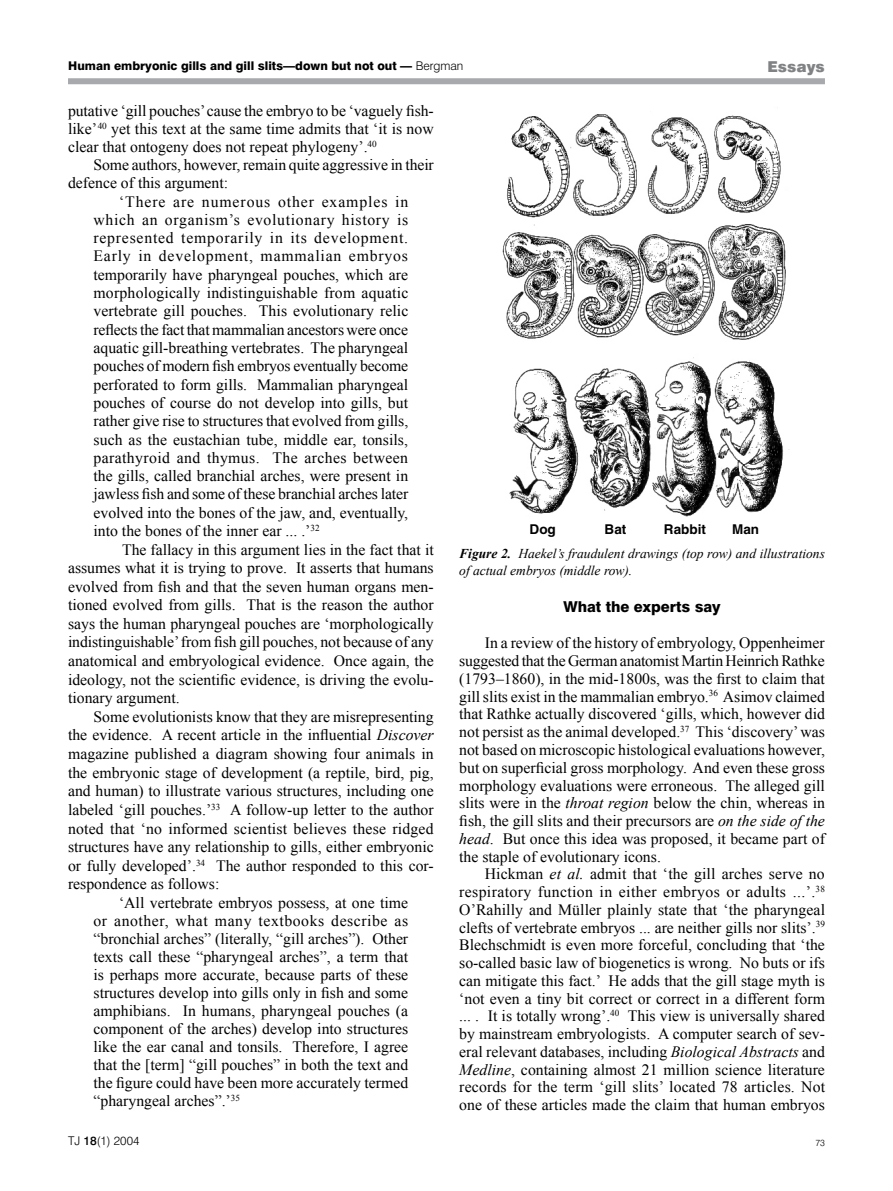
<style>
.page{position:relative;width:893px;height:1191px;background:#fff}
.page>*{position:absolute;margin:0;border:0;box-sizing:border-box;transform-origin:0 0}
.t1{font:15.75px/17.7px "Times New Roman";color:#000;text-align:justify}
.t2{font:15.75px "Times New Roman";letter-spacing:.05em;color:#000}
.t3{font:15.75px "Times New Roman";letter-spacing:.045em;color:#000}
.t4{font:15.75px "Times New Roman";letter-spacing:.025em;color:#000}
.t5{font:15.75px "Times New Roman";letter-spacing:.035em;color:#000}
.t6{font:15.75px "Times New Roman";letter-spacing:.055em;color:#000}
.t7{font:800 15px "Swiss 721 BT";color:#000}
.t8{font:900 15px "Swiss 721 BT";color:#808284}
.t9{font:italic 13.5px/16.2px "Times New Roman";color:#000}
.t10{font:700 13.5px "Helvetica";color:#000}
.t11{font:800 12px "Swiss 721 BT";color:#000}
.t12{font:300 12px "Swiss 721 BT";color:#000}
.t13{font:300 9px "Swiss 721 BT";color:#000}
.s1{font-weight:300}
.s2{font-style:italic}
.s3{font-weight:700}
.s4{font-weight:500}
</style>
<div class="page">
<div style="left:68px;top:78px;width:757px;height:6px;background:#a7a9ac"></div>
<img style="left:502px;top:114px;width:287px;height:403px">
<p class="t11" style="left:68px;top:59px;width:397px">Human embryonic gills and gill slits—down but not out — <span class="s1">Bergman</span></p>
<p class="t8" style="left:767px;top:58px;width:59px">Essays</p>
<p class="t1" style="left:68px;top:102px;width:367px">putative ‘gill pouches’ cause the embryo to be ‘vaguely fish&shy;like’<sup>40</sup> yet this text at the same time admits that ‘it is now clear that ontogeny does not repeat phylogeny’.<sup>40</sup></p>
<p class="t1" style="left:94px;top:156px;width:342px">Some authors, however, remain quite aggressive in their</p>
<p class="t1" style="left:68px;top:174px;width:162px">defence of this argument:</p>
<p class="t6" style="left:119px;top:191px;width:291px">‘There are numerous other examples in</p>
<p class="t3" style="left:94px;top:209px;width:316px">which an organism’s evolutionary history is</p>
<p class="t2" style="left:94px;top:227px;width:316px">represented temporarily in its development.</p>
<p class="t2" style="left:94px;top:245px;width:316px">Early in development, mammalian embryos</p>
<p class="t1" style="left:94px;top:265px;width:316px">temporarily have pharyngeal pouches, which are</p>
<p class="t1" style="left:94px;top:284px;width:316px">morphologically indistinguishable from aquatic</p>
<p class="t1" style="left:94px;top:302px;width:316px">vertebrate gill pouches. This evolutionary relic</p>
<p class="t1" style="left:94px;top:320px;width:316px">reflects the fact that mammalian ancestors were once</p>
<p class="t1" style="left:94px;top:338px;width:316px">aquatic gill-breathing vertebrates. The pharyngeal</p>
<p class="t1" style="left:94px;top:357px;width:316px">pouches of modern fish embryos eventually become</p>
<p class="t1" style="left:94px;top:375px;width:316px">perforated to form gills. Mammalian pharyngeal</p>
<p class="t1" style="left:94px;top:393px;width:316px">pouches of course do not develop into gills, but</p>
<p class="t1" style="left:94px;top:412px;width:316px">rather give rise to structures that evolved from gills,</p>
<p class="t1" style="left:94px;top:430px;width:316px">such as the eustachian tube, middle ear, tonsils,</p>
<p class="t4" style="left:94px;top:447px;width:316px">parathyroid and thymus. The arches between</p>
<p class="t1" style="left:94px;top:467px;width:316px">the gills, called branchial arches, were present in</p>
<p class="t1" style="left:94px;top:485px;width:316px">jawless fish and some of these branchial arches later</p>
<p class="t1" style="left:94px;top:503px;width:316px">evolved into the bones of the jaw, and, eventually,</p>
<p class="t1" style="left:94px;top:521px;width:228px">into the bones of the inner ear ... .’<sup>32</sup></p>
<p class="t1" style="left:122px;top:540px;width:313px">The fallacy in this argument lies in the fact that it</p>
<p class="t1" style="left:68px;top:559px;width:367px">assumes what it is trying to prove. It asserts that humans</p>
<p class="t1" style="left:68px;top:577px;width:367px">evolved from fish and that the seven human organs men-</p>
<p class="t1" style="left:68px;top:596px;width:367px">tioned evolved from gills. That is the reason the author</p>
<p class="t1" style="left:68px;top:614px;width:367px">says the human pharyngeal pouches are ‘morphologically</p>
<p class="t1" style="left:68px;top:633px;width:367px">indistinguishable’ from fish gill pouches, not because of any</p>
<p class="t1" style="left:68px;top:651px;width:367px">anatomical and embryological evidence. Once again, the</p>
<p class="t1" style="left:68px;top:670px;width:367px">ideology, not the scientific evidence, is driving the evolu-</p>
<p class="t1" style="left:68px;top:688px;width:113px">tionary argument.</p>
<p class="t1" style="left:94px;top:707px;width:342px">Some evolutionists know that they are misrepresenting</p>
<p class="t1" style="left:68px;top:726px;width:367px">the evidence. A recent article in the influential <span class="s2">Discover</span></p>
<p class="t1" style="left:68px;top:744px;width:367px">magazine published a diagram showing four animals in</p>
<p class="t1" style="left:68px;top:763px;width:367px">the embryonic stage of development (a reptile, bird, pig,</p>
<p class="t1" style="left:68px;top:782px;width:367px">and human) to illustrate various structures, including one</p>
<p class="t1" style="left:68px;top:800px;width:367px">labeled ‘gill pouches.’<sup>33</sup> A follow-up letter to the author</p>
<p class="t1" style="left:68px;top:819px;width:367px">noted that ‘no informed scientist believes these ridged</p>
<p class="t1" style="left:68px;top:838px;width:367px">structures have any relationship to gills, either embryonic</p>
<p class="t1" style="left:68px;top:856px;width:367px">or fully developed’.<sup>34</sup> The author responded to this cor-</p>
<p class="t1" style="left:68px;top:875px;width:153px">respondence as follows:</p>
<p class="t1" style="left:119px;top:893px;width:291px">‘All vertebrate embryos possess, at one time</p>
<p class="t5" style="left:94px;top:910px;width:316px">or another, what many textbooks describe as</p>
<p class="t1" style="left:94px;top:930px;width:316px">“bronchial arches” (literally, “gill arches”). Other</p>
<p class="t1" style="left:94px;top:948px;width:316px">texts call these “pharyngeal arches”, a term that</p>
<p class="t1" style="left:94px;top:966px;width:316px">is perhaps more accurate, because parts of these</p>
<p class="t1" style="left:94px;top:984px;width:316px">structures develop into gills only in fish and some</p>
<p class="t1" style="left:94px;top:1002px;width:316px">amphibians. In humans, pharyngeal pouches (a</p>
<p class="t1" style="left:94px;top:1020px;width:316px">component of the arches) develop into structures</p>
<p class="t1" style="left:94px;top:1038px;width:316px">like the ear canal and tonsils. Therefore, I agree</p>
<p class="t1" style="left:94px;top:1056px;width:316px">that the [term] “gill pouches” in both the text and</p>
<p class="t1" style="left:94px;top:1074px;width:316px">the figure could have been more accurately termed</p>
<p class="t1" style="left:94px;top:1092px;width:148px">“pharyngeal arches”.’<sup>35</sup></p>
<p class="t10" style="left:530px;top:521px;width:28px">Dog</p>
<p class="t10" style="left:605px;top:521px;width:23px">Bat</p>
<p class="t10" style="left:664px;top:521px;width:43px">Rabbit</p>
<p class="t10" style="left:732px;top:521px;width:28px">Man</p>
<p class="t9" style="left:459px;top:545px;width:367px"><span class="s3">Figure 2.</span> Haekel’s fraudulent drawings (top row) and illustrations of actual embryos (middle row).</p>
<p class="t7" style="left:564px;top:597px;width:159px">What the experts say</p>
<p class="t1" style="left:459px;top:634px;width:367px;text-indent:26px">In a review of the history of embryology, Oppenheimer suggested that the German anatomist Martin Heinrich Rathke (1793–1860), in the mid-1800s, was the first to claim that gill slits exist in the mammalian embryo.<sup>36</sup> Asimov claimed that Rathke actually discovered ‘gills, which, however did not persist as the animal developed.<sup>37</sup> This ‘discovery’ was not based on microscopic histological evaluations however, but on superficial gross morphology. And even these gross morphology evaluations were erroneous. The alleged gill slits were in the <span class="s2">throat region</span> below the chin, whereas in fish, the gill slits and their precursors are <span class="s2">on the side of the head</span>. But once this idea was proposed, it became part of the staple of evolutionary icons.</p>
<p class="t1" style="left:459px;top:865px;width:367px;text-indent:26px">Hickman <span class="s2">et al.</span> admit that ‘the gill arches serve no respiratory function in either embryos or adults ...’.<sup>38<br></sup>O’Rahilly and Müller plainly state that ‘the pharyngeal clefts of vertebrate embryos ... are neither gills nor slits’.<sup>39<br></sup>Blechschmidt is even more forceful, concluding that ‘the so-called basic law of biogenetics is wrong. No buts or ifs can mitigate this fact.’ He adds that the gill stage myth is ‘not even a tiny bit correct or correct in a different form ... . It is totally wrong’.<sup>40</sup> This view is universally shared by mainstream embryologists. A computer search of sev&shy;eral relevant databases, including <span class="s2">Biological Abstracts</span> and <span class="s2">Medline</span>, containing almost 21 million science literature records for the term ‘gill slits’ located 78 articles. Not one of these articles made the claim that human embryos</p>
<p class="t12" style="left:68px;top:1133px;width:73px">TJ <span class="s4">18</span>(1) 2004</p>
<p class="t13" style="left:815px;top:1137px;width:11px">73</p>
</div>
